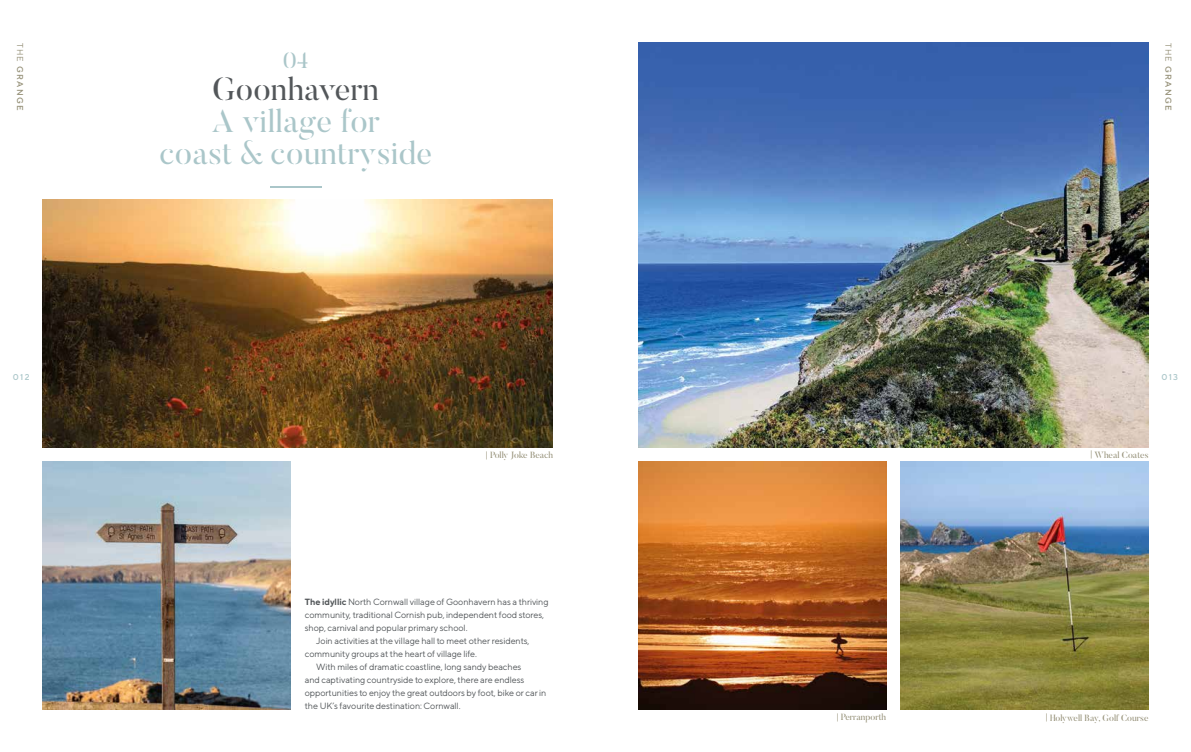
<style>
.page{position:relative;width:1191px;height:752px;background:#fff}
.page>*{position:absolute;margin:0;border:0;box-sizing:border-box;transform-origin:0 0}
.t1{font:32px/32px "Butler Stencil";letter-spacing:.01em;color:#aac6c9;text-align:center}
.t2{font:32px "Butler Stencil";letter-spacing:.01em;color:#53575a}
.t3{font:22px "Butler Stencil";color:#aac6c9}
.t4{font:9px "TT Norms";letter-spacing:-.01em;color:#53575a}
.t5{font:9px "Butler Stencil";letter-spacing:.005em;color:#948f76}
.t6{font:500 8.5px "TT Norms";letter-spacing:.15em;color:#948f76}
.t7{font:500 8.5px "TT Norms";letter-spacing:.15em;color:#aac6c9}
.t8{font:8.5px "TT Norms";color:#948f76}
.s1{font-weight:400}
.s2{font-weight:700}
</style>
<div class="page">
<hr style="left:270px;top:186px;width:51px;height:1px;background:#aac6c9">
<img style="left:43px;top:200px;width:510px;height:247px">
<img style="left:638px;top:461px;width:248px;height:248px">
<img style="left:638px;top:43px;width:510px;height:404px">
<img style="left:900px;top:461px;width:248px;height:248px">
<img style="left:43px;top:461px;width:248px;height:248px">
<p class="t6" style="left:25px;top:43px;width:69px;rotate:90deg"><span class="s1">THE</span> GRANGE</p>
<p class="t7" style="left:13px;top:371px;width:18px">012</p>
<h2 class="t3" style="left:283px;top:47px;width:27px">04</h2>
<h1 class="t2" style="left:212px;top:69px;width:168px">Goonhavern</h1>
<h1 class="t1" style="left:159px;top:105px;width:274px">A village for<br>coast &amp; countryside</h1>
<p class="t8" style="left:1173px;top:43px;width:21px;rotate:90deg">THE</p>
<p class="t6" style="left:1173px;top:66px;width:46px;rotate:90deg">GRANGE</p>
<p class="t7" style="left:1161px;top:371px;width:18px">013</p>
<p class="t5" style="left:486px;top:449px;width:69px">| Polly Joke Beach</p>
<p class="t5" style="left:1090px;top:449px;width:59px">| Wheal Coates</p>
<p class="t4" style="left:305px;top:595px;width:245px"><span class="s2">The idyllic</span> North Cornwall village of Goonhavern has a thriving</p>
<p class="t4" style="left:305px;top:608px;width:241px">community, traditional Cornish pub, independent food stores,</p>
<p class="t4" style="left:305px;top:621px;width:164px">shop, carnival and popular primary school.</p>
<p class="t4" style="left:316px;top:634px;width:215px">Join activities at the village hall to meet other residents,</p>
<p class="t4" style="left:305px;top:647px;width:174px">community groups at the heart of village life.</p>
<p class="t4" style="left:316px;top:660px;width:207px">With miles of dramatic coastline, long sandy beaches</p>
<p class="t4" style="left:305px;top:673px;width:221px">and captivating countryside to explore, there are endless</p>
<p class="t4" style="left:305px;top:686px;width:243px">opportunities to enjoy the great outdoors by foot, bike or car in</p>
<p class="t4" style="left:305px;top:699px;width:157px">the UK’s favourite destination: Cornwall.</p>
<p class="t5" style="left:836px;top:711px;width:51px">| Perranporth</p>
<p class="t5" style="left:1046px;top:711px;width:104px">| Holywell Bay, Golf Course</p>
</div>
